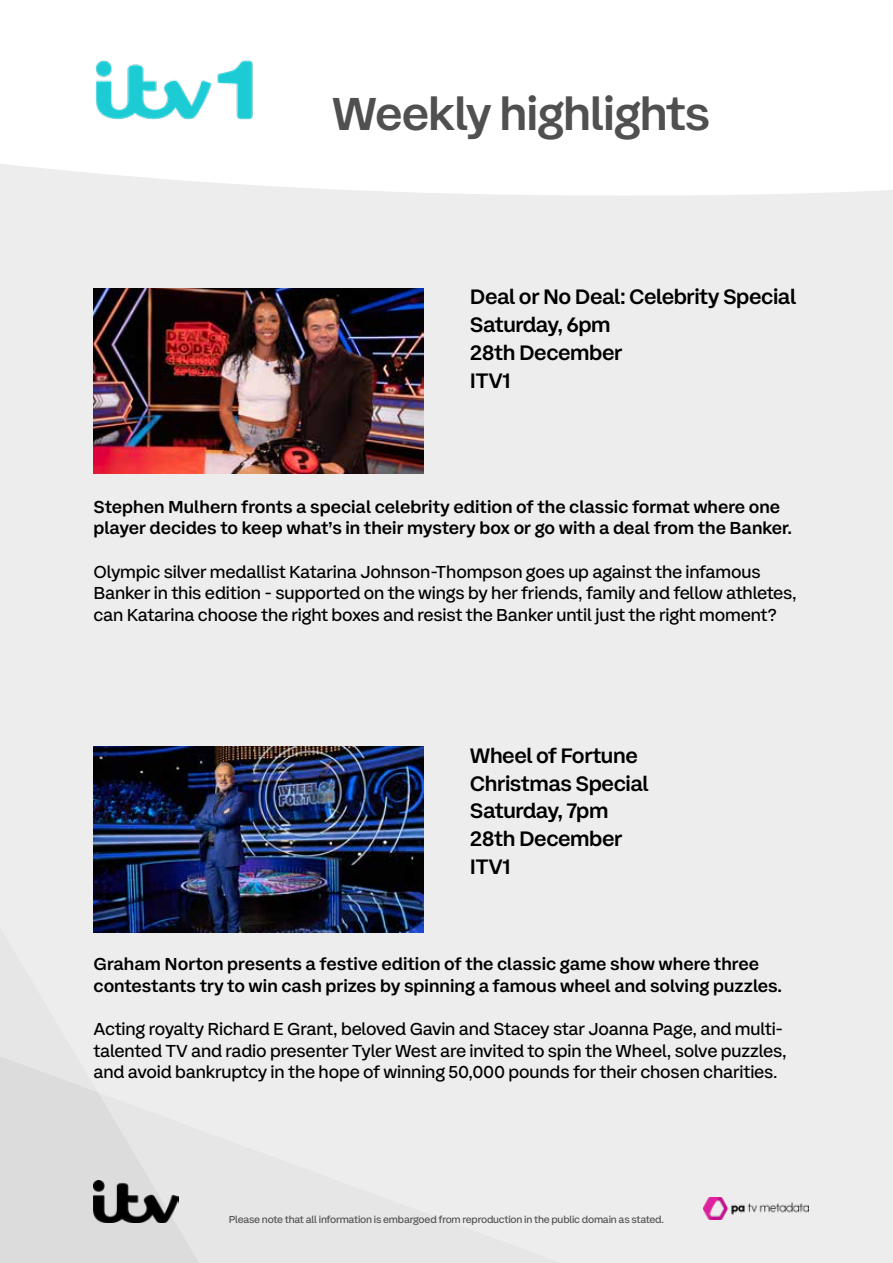
<style>
.page{position:relative;width:893px;height:1263px;background:#ededed}
.page>*{position:absolute;margin:0;border:0;box-sizing:border-box;transform-origin:0 0}
.t1{font:500 48px "ITV Display Sans";letter-spacing:-.02em;color:#505050}
.t2{font:500 21.75px/27.8px "ITV Display Sans";letter-spacing:-.02em;color:#000}
.t3{font:18px/21.6px "ITV Display Sans";letter-spacing:-.01em;color:#000}
.t4{font:500 18px/21.6px "ITV Display Sans";color:#000}
.t5{font:10.5px "ITV Display Sans";letter-spacing:-.02em;color:#505050}
</style>
<div class="page">
<svg style="left:0;top:1056px;width:199px;height:207px"></svg>
<img style="left:94px;top:1180px;width:85px;height:42px">
<div style="left:0;top:0;width:893px;height:196px;background:#fff"></div>
<img style="left:94px;top:57px;width:162px;height:65px">
<img style="left:94px;top:288px;width:329px;height:185px">
<img style="left:94px;top:747px;width:329px;height:185px">
<img style="left:704px;top:1197px;width:104px;height:22px">
<h1 class="t1" style="left:332px;top:83px;width:380px">Weekly highlights</h1>
<p class="t2" style="left:470px;top:283px;width:328px">Deal or No Deal: Celebrity Special<br>Saturday, 6pm<br>28th December<br>ITV1</p>
<p class="t4" style="left:94px;top:496px;width:700px">Stephen Mulhern fronts a special celebrity edition of the classic format where one player decides to keep what’s in their mystery box or go with a deal from the Banker.</p>
<p class="t3" style="left:94px;top:561px;width:705px">Olympic silver medallist Katarina Johnson-Thompson goes up against the infamous<br>Banker in this edition - supported on the wings by her friends, family and fellow athletes, can Katarina choose the right boxes and resist the Banker until just the right moment?</p>
<p class="t2" style="left:470px;top:742px;width:180px">Wheel of Fortune<br>Christmas Special<br>Saturday, 7pm<br>28th December<br>ITV1</p>
<p class="t4" style="left:94px;top:953px;width:690px">Graham Norton presents a festive edition of the classic game show where three contestants try to win cash prizes by spinning a famous wheel and solving puzzles.</p>
<p class="t3" style="left:94px;top:1018px;width:695px">Acting royalty Richard E Grant, beloved Gavin and Stacey star Joanna Page, and multi&shy;talented TV and radio presenter Tyler West are invited to spin the Wheel, solve puzzles, and avoid bankruptcy in the hope of winning 50,000 pounds for their chosen charities.</p>
<p class="t5" style="left:229px;top:1212px;width:437px">Please note that all information is embargoed from reproduction in the public domain as stated.</p>
</div>
